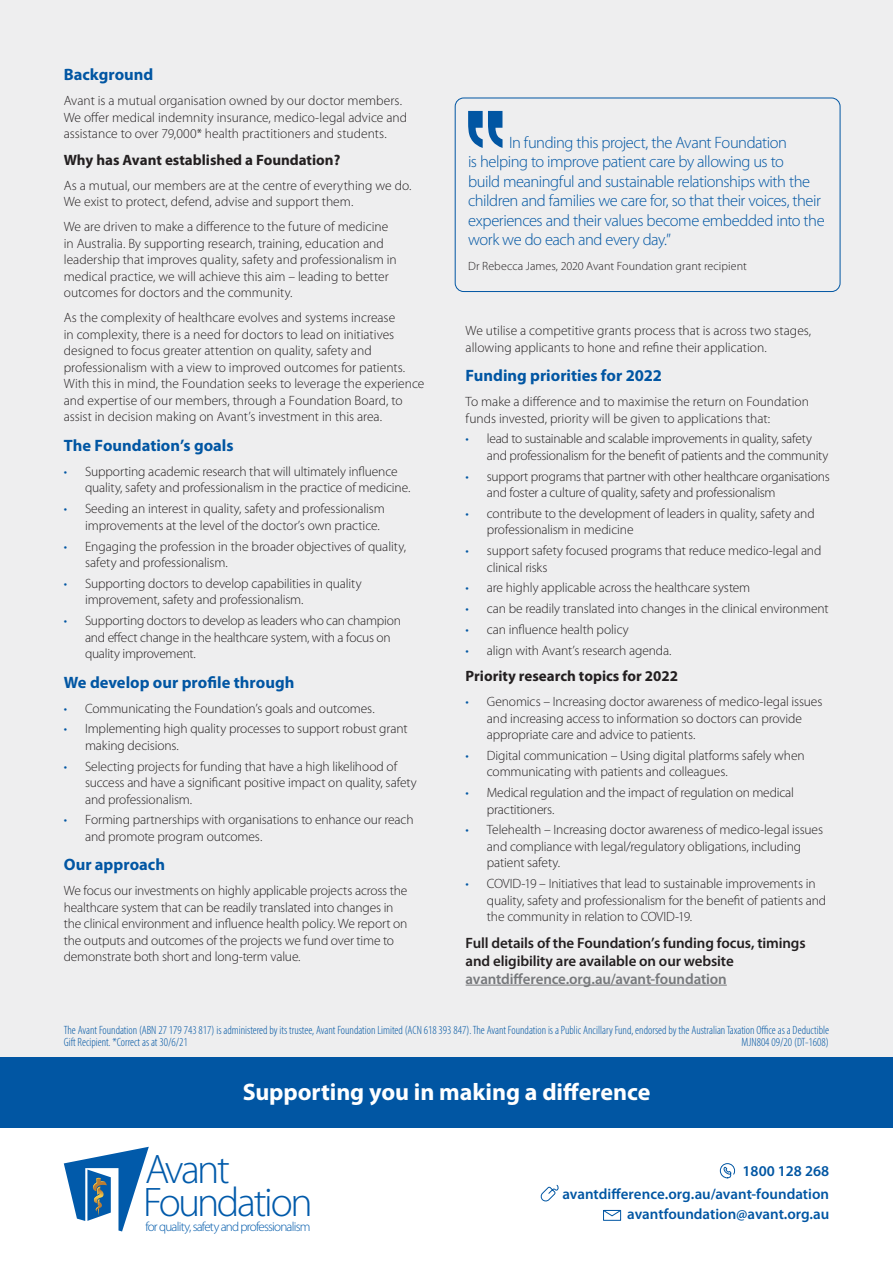
<style>
.page{position:relative;width:893px;height:1263px;background:#fff}
.page>*{position:absolute;margin:0;border:0;box-sizing:border-box;transform-origin:0 0}
.t1{font:300 41.4px "Myriad Pro";letter-spacing:-.055em;color:#015aaa}
.Body_black{font:700 24px "Myriad Pro";letter-spacing:-.005em;color:#fff}
.BODY{font:300 16.5px/19.5px "Myriad Pro";letter-spacing:-.03em;color:#0156a3}
.t2{font:700 16.5px "Myriad Pro";color:#0156a3}
.t3{font:600 15px/18px "Myriad Pro";letter-spacing:-.01em;color:#231f20}
.Contact_details{font:600 15px "Myriad Pro";color:#0156a3}
.t4{font:700 15px "Myriad Pro";color:#231f20}
.BODY-2{font:300 13.5px/16.5px "Myriad Pro";letter-spacing:-.01em;color:#231f20}
.t5{font:300 13.05px "Myriad Pro";letter-spacing:-.06em;color:#015aaa}
.Disclaimer{font:300 condensed 12px/12px "Myriad Pro";color:#0156a3}
.BODY-3{font:300 12px "Myriad Pro";letter-spacing:.005em;color:#231f20}
.s1{color:#0156a3}
.s2{font-style:italic}
.s3{color:#76787b}
</style>
<div class="page">
<div style="left:0;top:0;width:893px;height:1127px;background:#eeeeef"></div>
<hr style="left:466px;top:985px;width:261px;height:1px;background:#76787b">
<div style="left:0;top:1057px;width:893px;height:71px;background:#0156a3"></div>
<svg style="left:64px;top:1147px;width:85px;height:84px"></svg>
<svg style="left:468px;top:111px;width:34px;height:37px"></svg>
<div style="left:455px;top:98px;width:385px;height:194px;border:1px solid #0156a3;border-radius:9px"></div>
<svg style="left:720px;top:1163px;width:15px;height:15px"></svg>
<svg style="left:541px;top:1185px;width:18px;height:17px"></svg>
<div style="left:603px;top:1210px;width:18px;height:11px;background:#fff;border:1px solid #0156a3"></div>
<svg style="left:603px;top:1209px;width:19px;height:7px"></svg>
<h3 class="t2" style="left:64px;top:64px;width:91px">Background</h3>
<p class="BODY-2" style="left:64px;top:93px;width:345px">Avant is a mutual organisation owned by our doctor members.<br>We offer medical indemnity insurance, medico-legal advice and assistance to over 79,000* health practitioners and students.</p>
<h4 class="t4" style="left:64px;top:150px;width:278px">Why has Avant established a Foundation?</h4>
<p class="BODY-2" style="left:64px;top:177px;width:349px">As a mutual, our members are at the centre of everything we do.<br>We exist to protect, defend, advise and support them.</p>
<p class="BODY-2" style="left:64px;top:219px;width:335px">We are driven to make a difference to the future of medicine in Australia. By supporting research, training, education and leadership that improves quality, safety and professionalism in medical practice, we will achieve this aim – leading to better outcomes for doctors and the community.</p>
<p class="BODY-2" style="left:64px;top:310px;width:362px">As the complexity of healthcare evolves and systems increase<br>in complexity, there is a need for doctors to lead on initiatives designed to focus greater attention on quality, safety and professionalism with a view to improved outcomes for patients.<br>With this in mind, the Foundation seeks to leverage the experience and expertise of our members, through a Foundation Board, to assist in decision making on Avant’s investment in this area.</p>
<h3 class="t2" style="left:64px;top:435px;width:171px">The Foundation’s goals</h3>
<p class="BODY-2" style="left:85px;top:463px;width:327px;text-indent:-21px"><span class="s1">•</span> Supporting academic research that will ultimately influence quality, safety and professionalism in the practice of medicine.</p>
<p class="BODY-2" style="left:85px;top:501px;width:301px;text-indent:-21px"><span class="s1">•</span> Seeding an interest in quality, safety and professionalism improvements at the level of the doctor’s own practice.</p>
<p class="BODY-2" style="left:85px;top:538px;width:322px;text-indent:-21px"><span class="s1">•</span> Engaging the profession in the broader objectives of quality, safety and professionalism.</p>
<p class="BODY-2" style="left:85px;top:575px;width:278px;text-indent:-21px"><span class="s1">•</span> Supporting doctors to develop capabilities in quality improvement, safety and professionalism.</p>
<p class="BODY-2" style="left:85px;top:612px;width:317px;text-indent:-21px"><span class="s1">•</span> Supporting doctors to develop as leaders who can champion and effect change in the healthcare system, with a focus on quality improvement.</p>
<h3 class="t2" style="left:64px;top:671px;width:232px">We develop our profile through</h3>
<p class="BODY-2" style="left:64px;top:700px;width:312px"><span class="s1">•</span> Communicating the Foundation’s goals and outcomes.</p>
<p class="BODY-2" style="left:85px;top:721px;width:324px;text-indent:-21px"><span class="s1">•</span> Implementing high quality processes to support robust grant making decisions.</p>
<p class="BODY-2" style="left:85px;top:758px;width:333px;text-indent:-21px"><span class="s1">•</span> Selecting projects for funding that have a high likelihood of success and have a significant positive impact on quality, safety and professionalism.</p>
<p class="BODY-2" style="left:85px;top:812px;width:330px;text-indent:-21px"><span class="s1">•</span> Forming partnerships with organisations to enhance our reach and promote program outcomes.</p>
<h3 class="t2" style="left:64px;top:854px;width:103px">Our approach</h3>
<p class="BODY-2" style="left:64px;top:883px;width:345px">We focus our investments on highly applicable projects across the healthcare system that can be readily translated into changes in the clinical environment and influence health policy. We report on the outputs and outcomes of the projects we fund over time to demonstrate both short and long-term value.</p>
<p class="BODY" style="left:468px;top:133px;width:358px;text-indent:41px">In funding this project, the Avant Foundation<br>is helping to improve patient care by allowing us to<br>build meaningful and sustainable relationships with the children and families we care for, so that their voices, their experiences and their values become embedded into the work we do each and every day.<span class="s2">"</span></p>
<p class="BODY-3" style="left:468px;top:260px;width:280px">Dr Rebecca James, 2020 Avant Foundation grant recipient</p>
<p class="BODY-2" style="left:466px;top:322px;width:347px">We utilise a competitive grants process that is across two stages, allowing applicants to hone and refine their application.</p>
<h3 class="t2" style="left:466px;top:365px;width:198px">Funding priorities for 2022</h3>
<p class="BODY-2" style="left:466px;top:393px;width:345px">To make a difference and to maximise the return on Foundation funds invested, priority will be given to applications that:</p>
<p class="BODY-2" style="left:487px;top:431px;width:343px;text-indent:-21px"><span class="s1">•</span> lead to sustainable and scalable improvements in quality, safety and professionalism for the benefit of patients and the community</p>
<p class="BODY-2" style="left:487px;top:468px;width:344px;text-indent:-21px"><span class="s1">•</span> support programs that partner with other healthcare organisations and foster a culture of quality, safety and professionalism</p>
<p class="BODY-2" style="left:487px;top:505px;width:329px;text-indent:-21px"><span class="s1">•</span> contribute to the development of leaders in quality, safety and professionalism in medicine</p>
<p class="BODY-2" style="left:487px;top:542px;width:336px;text-indent:-21px"><span class="s1">•</span> support safety focused programs that reduce medico-legal and clinical risks</p>
<p class="BODY-2" style="left:466px;top:580px;width:286px"><span class="s1">•</span> are highly applicable across the healthcare system</p>
<p class="BODY-2" style="left:466px;top:600px;width:364px"><span class="s1">•</span> can be readily translated into changes in the clinical environment</p>
<p class="BODY-2" style="left:466px;top:621px;width:165px"><span class="s1">•</span> can influence health policy</p>
<p class="BODY-2" style="left:466px;top:642px;width:207px"><span class="s1">•</span> align with Avant’s research agenda.</p>
<h4 class="t4" style="left:466px;top:666px;width:214px">Priority research topics for 2022</h4>
<p class="BODY-2" style="left:487px;top:693px;width:337px;text-indent:-21px"><span class="s1">•</span> Genomics – Increasing doctor awareness of medico-legal issues and increasing access to information so doctors can provide appropriate care and advice to patients.</p>
<p class="BODY-2" style="left:487px;top:747px;width:319px;text-indent:-21px"><span class="s1">•</span> Digital communication – Using digital platforms safely when communicating with patients and colleagues.</p>
<p class="BODY-2" style="left:487px;top:784px;width:309px;text-indent:-21px"><span class="s1">•</span> Medical regulation and the impact of regulation on medical practitioners.</p>
<p class="BODY-2" style="left:487px;top:822px;width:338px;text-indent:-21px"><span class="s1">•</span> Telehealth – Increasing doctor awareness of medico-legal issues and compliance with legal/regulatory obligations, including patient safety.</p>
<p class="BODY-2" style="left:487px;top:875px;width:341px;text-indent:-21px"><span class="s1">•</span> COVID-19 – Initiatives that lead to sustainable improvements in quality, safety and professionalism for the benefit of patients and the community in relation to COVID-19.</p>
<h4 class="t3" style="left:466px;top:933px;width:342px">Full details of the Foundation’s funding focus, timings and eligibility are available on our website <span class="s3">avantdifference.org.au/avant-foundation</span></h4>
<p class="Disclaimer" style="left:64px;top:1024px;width:767px">The Avant Foundation (ABN 27 179 743 817) is administered by its trustee, Avant Foundation Limited (ACN 618 393 847). The Avant Foundation is a Public Ancillary Fund, endorsed by the Australian Taxation Office as a Deductible<br>Gift Recipient. *Correct as at 30/6/21</p>
<p class="Disclaimer" style="left:742px;top:1036px;width:89px">MJN804 09/20 (DT-1608)</p>
<p class="Body_black" style="left:243px;top:1076px;width:409px">Supporting you in making a difference</p>
<p class="t1" style="left:145px;top:1146px;width:86px">Avant</p>
<p class="t5" style="left:145px;top:1220px;width:167px">for quality, safety and professionalism</p>
<p class="t1" style="left:143px;top:1179px;width:171px">Foundation</p>
<p class="Contact_details" style="left:743px;top:1162px;width:88px">1800 128 268</p>
<p class="Contact_details" style="left:562px;top:1184px;width:268px">avantdifference.org.au/avant-foundation</p>
<p class="Contact_details" style="left:627px;top:1204px;width:203px">avantfoundation@avant.org.au</p>
</div>
